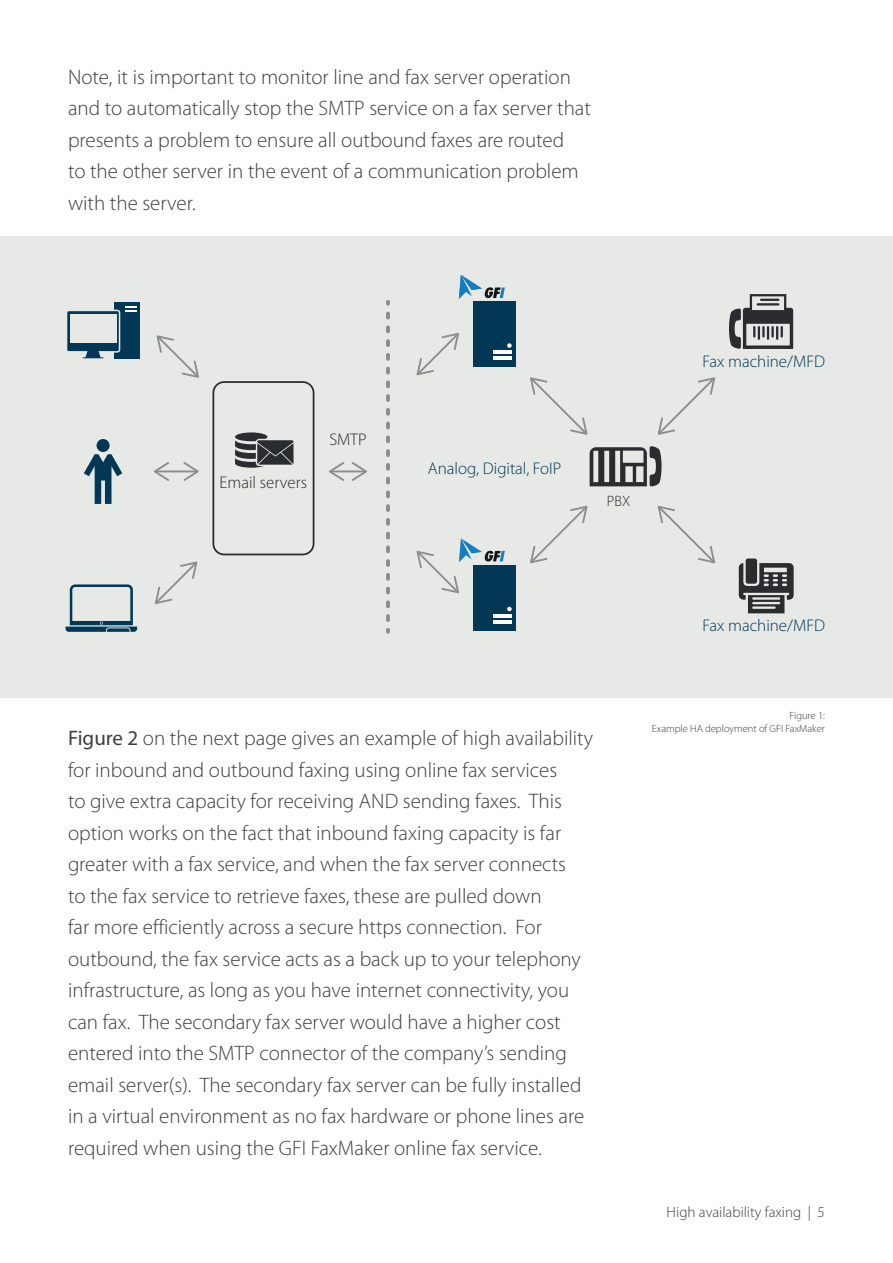
<style>
.page{position:relative;width:893px;height:1263px;background:#fff}
.page>*{position:absolute;margin:0;border:0;box-sizing:border-box;transform-origin:0 0}
.t1{font:300 21px/31.5px "Myriad Pro";color:#3e3e3f}
.t2{font:300 16.95px "Myriad Pro";color:#023856}
.t3{font:300 16.95px "Myriad Pro";color:#292d2f}
.t4{font:300 15px "Myriad Pro";color:#3e3e3f}
.t5{font:300 15px "Myriad Pro";color:#292d2f}
.t6{font:300 10.5px/13.5px "Myriad Pro";color:#3e3e3f;text-align:right}
.s1{font-weight:400}
</style>
<div class="page">
<div style="left:0;top:236px;width:893px;height:462px;background:#e7e9e7"></div>
<svg style="left:386px;top:314px;width:4px;height:318px"></svg>
<svg style="left:739px;top:558px;width:55px;height:55px"></svg>
<div style="left:473px;top:302px;width:43px;height:65px;background:#023856"></div>
<hr style="left:493px;top:351px;width:19px;height:3px;background:#fff">
<hr style="left:493px;top:356px;width:19px;height:4px;background:#fff">
<svg style="left:507px;top:343px;width:5px;height:5px"></svg>
<svg style="left:729px;top:294px;width:64px;height:55px"></svg>
<svg style="left:590px;top:446px;width:71px;height:41px"></svg>
<svg style="left:530px;top:505px;width:58px;height:59px"></svg>
<svg style="left:530px;top:377px;width:58px;height:58px"></svg>
<svg style="left:416px;top:333px;width:43px;height:43px"></svg>
<svg style="left:657px;top:505px;width:59px;height:59px"></svg>
<svg style="left:657px;top:377px;width:59px;height:58px"></svg>
<svg style="left:66px;top:584px;width:71px;height:48px"></svg>
<div style="left:114px;top:302px;width:25px;height:56px;background:#023856"></div>
<svg style="left:126px;top:306px;width:11px;height:6px"></svg>
<svg style="left:67px;top:310px;width:53px;height:49px"></svg>
<div style="left:70px;top:314px;width:46px;height:29px;background:#e7e9e7"></div>
<div style="left:212px;top:381px;width:102px;height:174px;border:2px solid #292d2f;border-radius:11px"></div>
<hr style="left:156px;top:470px;width:40px;height:2px;background:#8b8e8f">
<svg style="left:154px;top:462px;width:15px;height:19px"></svg>
<svg style="left:183px;top:462px;width:16px;height:19px"></svg>
<hr style="left:331px;top:470px;width:34px;height:2px;background:#8b8e8f">
<svg style="left:329px;top:462px;width:15px;height:19px"></svg>
<svg style="left:352px;top:462px;width:15px;height:19px"></svg>
<svg style="left:155px;top:561px;width:43px;height:43px"></svg>
<svg style="left:156px;top:335px;width:43px;height:43px"></svg>
<div style="left:97px;top:439px;width:13px;height:13px;background:#023856;border-radius:50%"></div>
<svg style="left:84px;top:454px;width:38px;height:50px"></svg>
<svg style="left:235px;top:432px;width:59px;height:36px"></svg>
<div style="left:473px;top:565px;width:43px;height:66px;background:#023856"></div>
<hr style="left:493px;top:614px;width:19px;height:3px;background:#fff">
<hr style="left:493px;top:620px;width:19px;height:3px;background:#fff">
<svg style="left:507px;top:607px;width:5px;height:4px"></svg>
<svg style="left:459px;top:275px;width:46px;height:24px"></svg>
<svg style="left:416px;top:538px;width:89px;height:56px"></svg>
<p class="t1" style="left:68px;top:61px;width:524px">Note, it is important to monitor line and fax server operation and to automatically stop the SMTP service on a fax server that presents a problem to ensure all outbound faxes are routed<br>to the other server in the event of a communication problem with the server.</p>
<p class="t3" style="left:220px;top:473px;width:89px">Email servers</p>
<p class="t3" style="left:329px;top:429px;width:39px">SMTP</p>
<p class="t2" style="left:428px;top:459px;width:135px">Analog, Digital, FoIP</p>
<p class="t5" style="left:607px;top:493px;width:25px">PBX</p>
<p class="t2" style="left:702px;top:352px;width:124px">Fax machine/MFD</p>
<p class="t1" style="left:68px;top:723px;width:527px"><span class="s1">Figure 2</span> on the next page gives an example of high availability for inbound and outbound faxing using online fax services<br>to give extra capacity for receiving AND sending faxes. This option works on the fact that inbound faxing capacity is far greater with a fax service, and when the fax server connects<br>to the fax service to retrieve faxes, these are pulled down<br>far more efficiently across a secure https connection. For outbound, the fax service acts as a back up to your telephony infrastructure, as long as you have internet connectivity, you can fax. The secondary fax server would have a higher cost entered into the SMTP connector of the company’s sending email server(s). The secondary fax server can be fully installed in a virtual environment as no fax hardware or phone lines are required when using the GFI FaxMaker online fax service.</p>
<p class="t2" style="left:702px;top:616px;width:124px">Fax machine/MFD</p>
<p class="t6" style="left:652px;top:709px;width:175px">Figure 1:<br>Example HA deployment of GFI FaxMaker</p>
<p class="t4" style="left:667px;top:1204px;width:160px">High availability faxing | 5</p>
</div>
